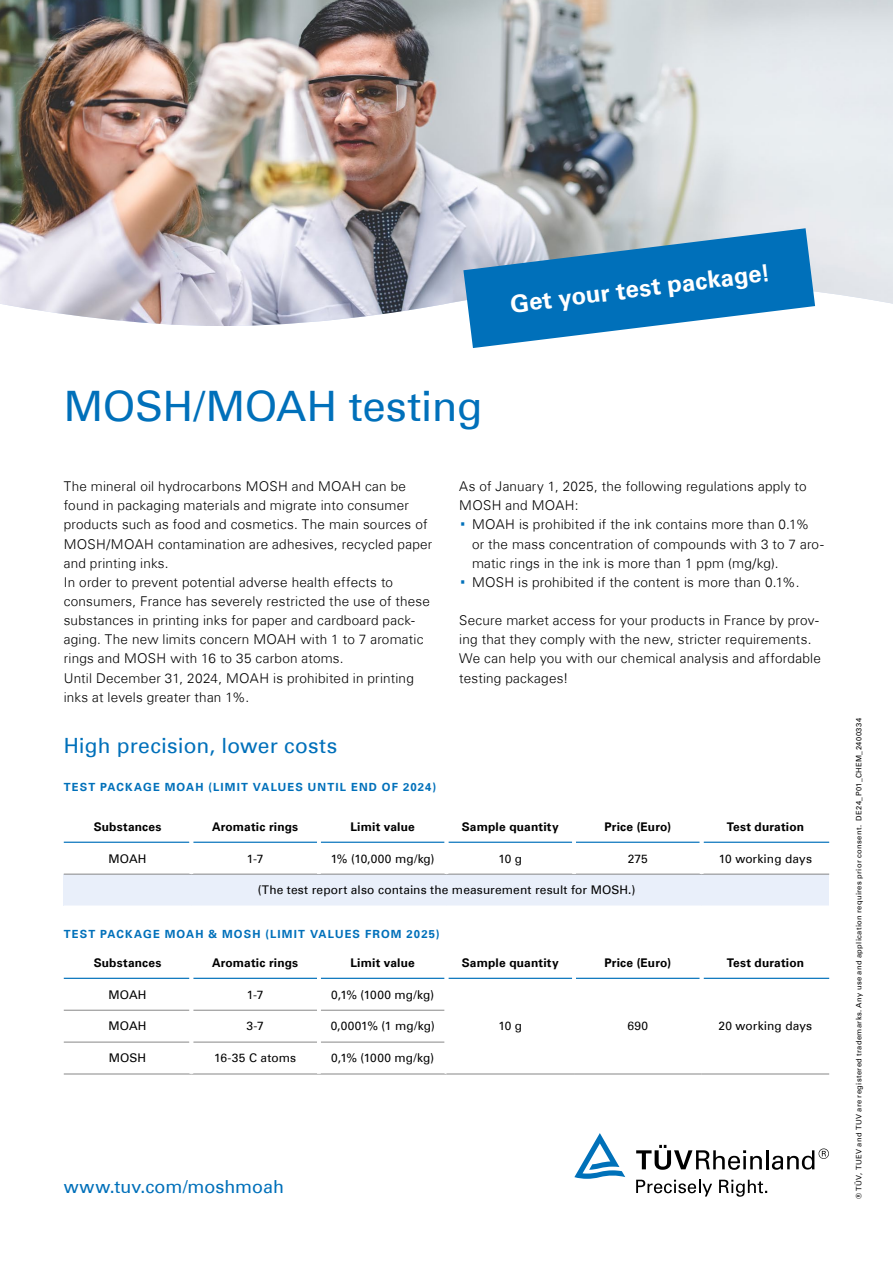
<style>
.page{position:relative;width:893px;height:1263px;background:#fff}
.page>*{position:absolute;margin:0;border:0;box-sizing:border-box;transform-origin:0 0}
._01_Headline{font:42px "Univers Com 55 Roman";letter-spacing:-.005em;color:#0070ba}
._11_Eyecatcher{font:700 24px "Univers Com 65";color:#fff}
._02_Subheadline___Intro{font:21px "Univers Com 55 Roman";letter-spacing:.005em;color:#0070ba}
._03_Copy{font:18px "Univers Com 55 Roman";color:#0070ba}
._03_Copy-2{font:300 13.5px/19.2px "Univers Com 45";letter-spacing:.015em;color:#000}
.t1{font:12px "Univers Com 55 Roman";letter-spacing:.01em;color:#000}
.t2{font:700 12px "Univers Com 65";letter-spacing:.015em;color:#000}
._04_Copyheadline{font:700 11.25px "Univers Com 65";letter-spacing:.1em;color:#0070ba}
._10_Trademark_Protection_Note_black{font:7.5px "Univers Com 55 Roman";letter-spacing:.05em;color:#000}
.s1{font-family:"Univers Com 55 Roman";font-weight:400;font-size:27px;color:#0070ba}
</style>
<div class="page">
<img style="left:0;top:0;width:893px;height:326px">
<svg style="left:636px;top:1145px;width:193px;height:25px"></svg>
<svg style="left:574px;top:1133px;width:51px;height:46px"></svg>
<svg style="left:636px;top:1179px;width:76px;height:17px"></svg>
<svg style="left:719px;top:1180px;width:48px;height:16px"></svg>
<svg style="left:463px;top:228px;width:352px;height:120px"></svg>
<div style="left:64px;top:874px;width:765px;height:32px;background:#e9effa"></div>
<hr style="left:64px;top:842px;width:125px;height:1px;background:#0070ba">
<hr style="left:193px;top:842px;width:124px;height:1px;background:#0070ba">
<hr style="left:321px;top:842px;width:124px;height:1px;background:#0070ba">
<hr style="left:448px;top:842px;width:124px;height:1px;background:#0070ba">
<hr style="left:576px;top:842px;width:124px;height:1px;background:#0070ba">
<hr style="left:703px;top:842px;width:126px;height:1px;background:#0070ba">
<hr style="left:64px;top:874px;width:127px;height:1px;background:#878787">
<hr style="left:191px;top:874px;width:128px;height:1px;background:#878787">
<hr style="left:319px;top:874px;width:127px;height:1px;background:#878787">
<hr style="left:446px;top:874px;width:128px;height:1px;background:#878787">
<hr style="left:574px;top:874px;width:128px;height:1px;background:#878787">
<hr style="left:702px;top:874px;width:127px;height:1px;background:#878787">
<hr style="left:64px;top:978px;width:125px;height:1px;background:#0070ba">
<hr style="left:193px;top:978px;width:124px;height:1px;background:#0070ba">
<hr style="left:321px;top:978px;width:124px;height:1px;background:#0070ba">
<hr style="left:448px;top:978px;width:124px;height:1px;background:#0070ba">
<hr style="left:576px;top:978px;width:124px;height:1px;background:#0070ba">
<hr style="left:703px;top:978px;width:126px;height:1px;background:#0070ba">
<hr style="left:64px;top:1010px;width:125px;height:1px;background:#878787">
<hr style="left:64px;top:1042px;width:125px;height:1px;background:#878787">
<hr style="left:64px;top:1074px;width:127px;height:1px;background:#878787">
<hr style="left:193px;top:1010px;width:124px;height:1px;background:#878787">
<hr style="left:193px;top:1042px;width:124px;height:1px;background:#878787">
<hr style="left:191px;top:1074px;width:128px;height:1px;background:#878787">
<hr style="left:321px;top:1010px;width:124px;height:1px;background:#878787">
<hr style="left:321px;top:1042px;width:124px;height:1px;background:#878787">
<hr style="left:319px;top:1074px;width:127px;height:1px;background:#878787">
<hr style="left:446px;top:1074px;width:128px;height:1px;background:#878787">
<hr style="left:574px;top:1074px;width:128px;height:1px;background:#878787">
<hr style="left:702px;top:1074px;width:127px;height:1px;background:#878787">
<p class="_01_Headline" style="left:64px;top:381px;width:421px">MOSH/MOAH testing</p>
<p class="_11_Eyecatcher" style="left:509px;top:290px;width:263px;rotate:-7deg">Get your test package!</p>
<p class="_03_Copy-2" style="left:64px;top:477px;width:370px">The mineral oil hydrocarbons MOSH and MOAH can be found in packaging materials and migrate into consumer products such as food and cosmetics. The main sources of MOSH/MOAH contamination are adhesives, recycled paper and printing inks.</p>
<p class="_03_Copy-2" style="left:64px;top:572px;width:368px">In order to prevent potential adverse health effects to consumers, France has severely restricted the use of these substances in printing inks for paper and cardboard pack&shy;aging. The new limits concern MOAH with 1 to 7 aromatic rings and MOSH with 16 to 35 carbon atoms.</p>
<p class="_03_Copy-2" style="left:64px;top:668px;width:352px">Until December 31, 2024, MOAH is prohibited in printing inks at levels greater than 1%.</p>
<p class="_02_Subheadline___Intro" style="left:64px;top:733px;width:275px">High precision, lower costs</p>
<p class="_04_Copyheadline" style="left:64px;top:780px;width:374px">TEST PACKAGE MOAH (LIMIT VALUES UNTIL END OF 2024)</p>
<p class="_03_Copy-2" style="left:459px;top:477px;width:349px">As of January 1, 2025, the following regulations apply to<br>MOSH and MOAH:</p>
<p class="_03_Copy-2" style="left:472px;top:515px;width:353px;text-indent:-13px"><span class="s1">·</span> MOAH is prohibited if the ink contains more than 0.1% or the mass concentration of compounds with 3 to 7 aro&shy;matic rings in the ink is more than 1 ppm (mg/kg).</p>
<p class="_03_Copy-2" style="left:459px;top:572px;width:342px"><span class="s1">·</span> MOSH is prohibited if the content is more than 0.1%.</p>
<p class="_03_Copy-2" style="left:459px;top:611px;width:361px">Secure market access for your products in France by prov&shy;ing that they comply with the new, stricter requirements.</p>
<p class="_03_Copy-2" style="left:459px;top:649px;width:363px">We can help you with our chemical analysis and affordable testing packages!</p>
<p class="t2" style="left:94px;top:819px;width:69px">Substances</p>
<p class="t2" style="left:212px;top:819px;width:88px">Aromatic rings</p>
<p class="t2" style="left:350px;top:819px;width:66px">Limit value</p>
<p class="t2" style="left:462px;top:819px;width:98px">Sample quantity</p>
<p class="t2" style="left:604px;top:819px;width:68px">Price (Euro)</p>
<p class="t2" style="left:727px;top:819px;width:79px">Test duration</p>
<p class="t1" style="left:109px;top:851px;width:39px">MOAH</p>
<p class="t1" style="left:247px;top:851px;width:18px">1-7</p>
<p class="t1" style="left:331px;top:851px;width:105px">1% (10,000 mg/kg)</p>
<p class="t1" style="left:498px;top:851px;width:25px">10 g</p>
<p class="t1" style="left:628px;top:851px;width:22px">275</p>
<p class="t1" style="left:719px;top:851px;width:95px">10 working days</p>
<p class="t1" style="left:258px;top:883px;width:379px">(The test report also contains the measurement result for MOSH.)</p>
<p class="_04_Copyheadline" style="left:64px;top:927px;width:377px">TEST PACKAGE MOAH &amp; MOSH (LIMIT VALUES FROM 2025)</p>
<p class="t2" style="left:94px;top:955px;width:69px">Substances</p>
<p class="t2" style="left:212px;top:955px;width:88px">Aromatic rings</p>
<p class="t2" style="left:350px;top:955px;width:66px">Limit value</p>
<p class="t2" style="left:462px;top:955px;width:98px">Sample quantity</p>
<p class="t2" style="left:604px;top:955px;width:68px">Price (Euro)</p>
<p class="t2" style="left:727px;top:955px;width:79px">Test duration</p>
<p class="t1" style="left:109px;top:987px;width:39px">MOAH</p>
<p class="t1" style="left:247px;top:987px;width:18px">1-7</p>
<p class="t1" style="left:331px;top:987px;width:104px">0,1% (1000 mg/kg)</p>
<p class="t1" style="left:109px;top:1019px;width:39px">MOAH</p>
<p class="t1" style="left:247px;top:1019px;width:19px">3-7</p>
<p class="t1" style="left:331px;top:1019px;width:105px">0,0001% (1 mg/kg)</p>
<p class="t1" style="left:498px;top:1019px;width:25px">10 g</p>
<p class="t1" style="left:627px;top:1019px;width:22px">690</p>
<p class="t1" style="left:719px;top:1019px;width:95px">20 working days</p>
<p class="t1" style="left:109px;top:1051px;width:39px">MOSH</p>
<p class="t1" style="left:214px;top:1051px;width:84px">16-35 C atoms</p>
<p class="t1" style="left:331px;top:1051px;width:104px">0,1% (1000 mg/kg)</p>
<p class="_03_Copy" style="left:64px;top:1175px;width:222px">www.tuv.com/moshmoah</p>
<p class="_10_Trademark_Protection_Note_black" style="left:854px;top:1199px;width:482px;rotate:-90deg">® TÜV, TUEV and TUV are registered trademarks. Any use and application requires prior consent. DE24_P01_CHEM_2400334</p>
</div>
